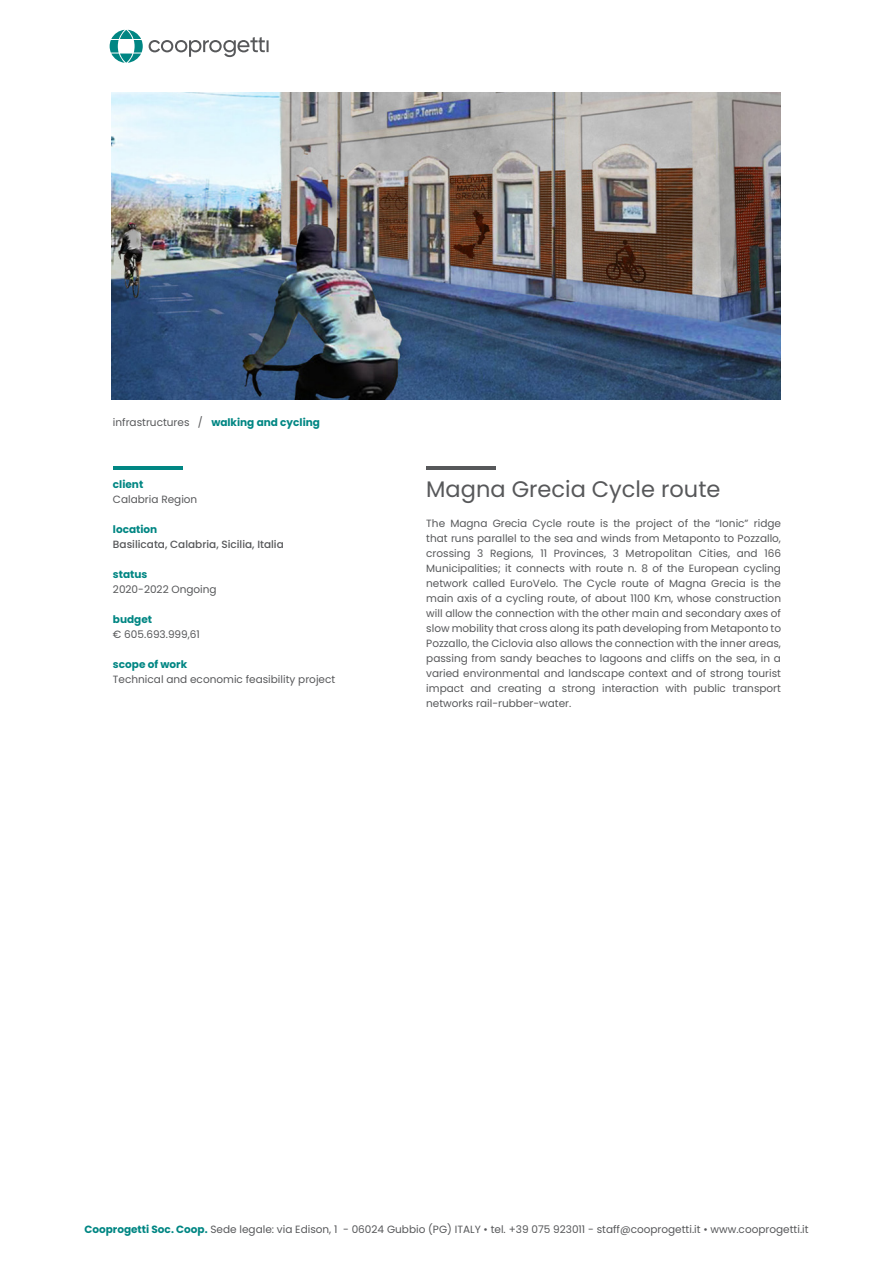
<style>
.page{position:relative;width:893px;height:1263px;background:#fff}
.page>*{position:absolute;margin:0;border:0;box-sizing:border-box;transform-origin:0 0}
.t1{font:22.5px "Poppins";color:#57585a}
.t2{font:10.5px/15px "Poppins";color:#57585a;text-align:justify}
.t3{font:700 10.5px "Poppins";color:#008683}
.t4{font:500 10.5px "Poppins";color:#57585a}
.s1{font-weight:400;color:#57585a}
.s2{font-weight:700;color:#008683}
</style>
<div class="page">
<svg style="left:149px;top:37px;width:120px;height:20px"></svg>
<svg style="left:110px;top:30px;width:33px;height:33px"></svg>
<img style="left:112px;top:93px;width:668px;height:307px">
<hr style="left:426px;top:466px;width:70px;height:3px;background:#57585a">
<hr style="left:113px;top:466px;width:70px;height:3px;background:#008683">
<p class="t3" style="left:113px;top:416px;width:208px"><span class="s1">infrastructures /</span> walking and cycling</p>
<p class="t3" style="left:113px;top:479px;width:32px">client</p>
<p class="t2" style="left:113px;top:492px;width:86px">Calabria Region</p>
<p class="t3" style="left:113px;top:524px;width:46px">location</p>
<p class="t4" style="left:113px;top:539px;width:172px">Basilicata, Calabria, Sicilia, Italia</p>
<p class="t3" style="left:113px;top:569px;width:36px">status</p>
<p class="t2" style="left:113px;top:582px;width:105px">2020-2022 Ongoing</p>
<p class="t3" style="left:113px;top:614px;width:41px">budget</p>
<p class="t2" style="left:113px;top:627px;width:89px">€ 605.693.999,61</p>
<p class="t3" style="left:113px;top:659px;width:76px">scope of work</p>
<p class="t2" style="left:113px;top:672px;width:224px">Technical and economic feasibility project</p>
<p class="t1" style="left:426px;top:476px;width:296px">Magna Grecia Cycle route</p>
<p class="t2" style="left:426px;top:515px;width:356px">The Magna Grecia Cycle route is the project of the “Ionic” ridge that runs parallel to the sea and winds from Metaponto to Pozzallo, crossing 3 Regions, 11 Provinces, 3 Metropolitan Cities, and 166<br>Municipalities; it connects with route n. 8 of the European cycling network called EuroVelo. The Cycle route of Magna Grecia is the main axis of a cycling route, of about 1100 Km, whose construction will allow the connection with the other main and secondary axes of slow mobility that cross along its path developing from Metaponto to Pozzallo, the Ciclovia also allows the connection with the inner areas, passing from sandy beaches to lagoons and cliffs on the sea, in a varied environmental and landscape context and of strong tourist impact and creating a strong interaction with public transport networks rail-rubber-water.</p>
<p class="t2" style="left:84px;top:1222px;width:726px"><span class="s2">Cooprogetti Soc. Coop.</span> Sede legale: via Edison, 1 - 06024 Gubbio (PG) ITALY • tel. +39 075 923011 - staff@cooprogetti.it • www.cooprogetti.it</p>
</div>
